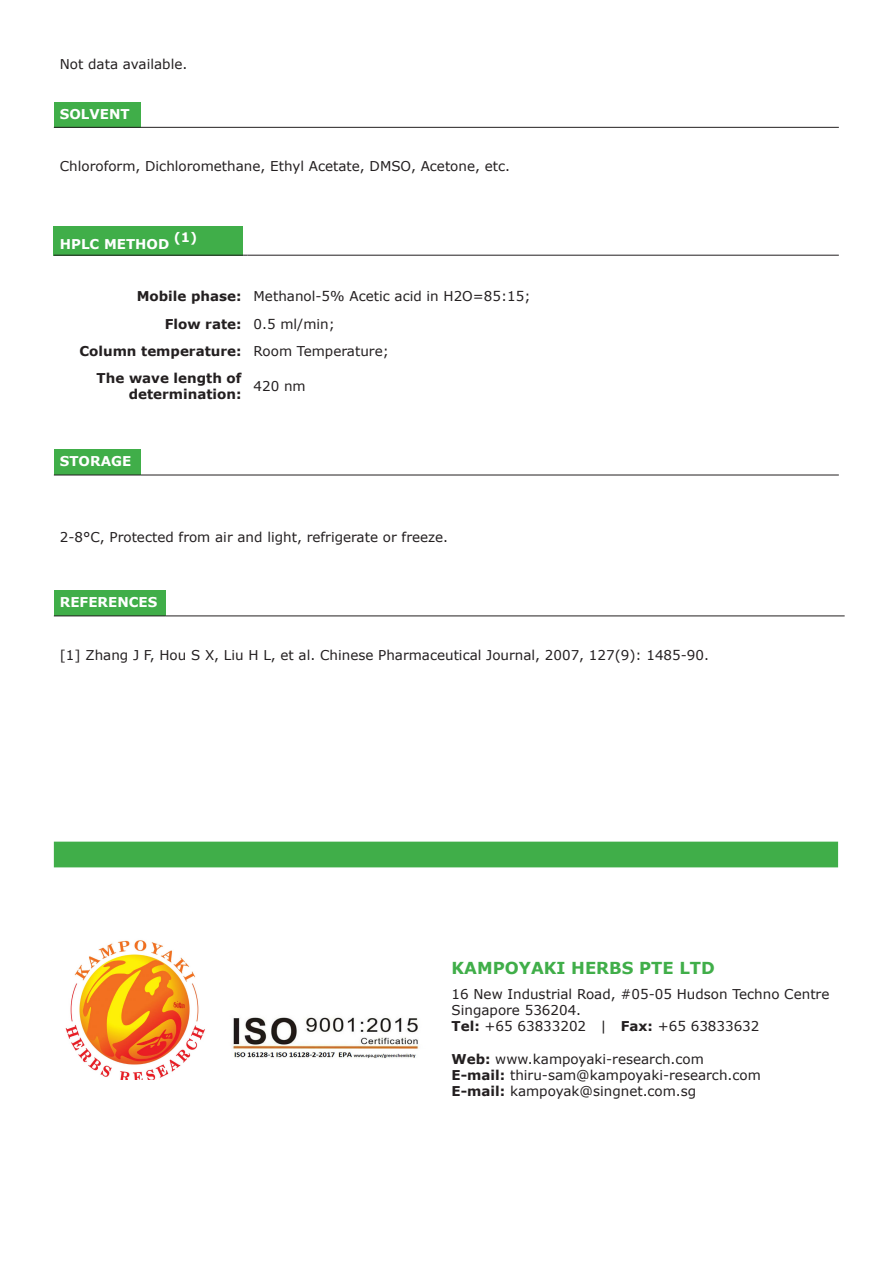
<style>
.page{position:relative;width:893px;height:1263px;background:#fff}
.page>*{position:absolute;margin:0;border:0;box-sizing:border-box;transform-origin:0 0}
.t1{font:700 16.5px "Verdana";color:#40ae49}
.t2{font:13.5px "Verdana";color:#231f20}
.t3{font:700 13.5px/16.2px "Verdana";color:#231f20;text-align:right}
.t4{font:700 13.5px "Verdana";color:#fff}
.t5{font:700 13.05px "Verdana";color:#fff}
.s1{font-weight:700}
</style>
<div class="page">
<div style="left:54px;top:102px;width:86px;height:25px;background:#40ae49"></div>
<hr style="left:54px;top:127px;width:86px;height:1px;background:#231f20">
<hr style="left:140px;top:127px;width:699px;height:1px;background:#231f20">
<div style="left:54px;top:226px;width:189px;height:29px;background:#40ae49"></div>
<hr style="left:54px;top:255px;width:189px;height:1px;background:#231f20">
<hr style="left:248px;top:255px;width:591px;height:1px;background:#231f20">
<div style="left:54px;top:450px;width:86px;height:25px;background:#40ae49"></div>
<hr style="left:54px;top:475px;width:86px;height:1px;background:#231f20">
<hr style="left:140px;top:475px;width:699px;height:1px;background:#231f20">
<div style="left:54px;top:591px;width:112px;height:25px;background:#40ae49"></div>
<hr style="left:54px;top:616px;width:112px;height:1px;background:#231f20">
<hr style="left:166px;top:616px;width:679px;height:1px;background:#231f20">
<div style="left:54px;top:842px;width:784px;height:25px;background:#40ae49"></div>
<img style="left:65px;top:940px;width:140px;height:140px">
<img style="left:232px;top:1017px;width:187px;height:41px">
<p class="t2" style="left:60px;top:55px;width:129px">Not data available.</p>
<p class="t4" style="left:60px;top:105px;width:71px">SOLVENT</p>
<p class="t2" style="left:60px;top:157px;width:452px">Chloroform, Dichloromethane, Ethyl Acetate, DMSO, Acetone, etc.</p>
<p class="t4" style="left:60px;top:235px;width:111px">HPLC METHOD</p>
<p class="t5" style="left:174px;top:228px;width:25px">(1)</p>
<p class="t3" style="left:137px;top:288px;width:106px">Mobile phase:</p>
<p class="t2" style="left:254px;top:288px;width:278px">Methanol-5% Acetic acid in H2O=85:15;</p>
<p class="t3" style="left:165px;top:316px;width:78px">Flow rate:</p>
<p class="t2" style="left:254px;top:316px;width:83px">0.5 ml/min;</p>
<p class="t3" style="left:79px;top:343px;width:164px">Column temperature:</p>
<p class="t2" style="left:254px;top:343px;width:137px">Room Temperature;</p>
<p class="t3" style="left:97px;top:370px;width:146px">The wave length of determination:</p>
<p class="t2" style="left:254px;top:378px;width:54px">420 nm</p>
<p class="t4" style="left:60px;top:452px;width:73px">STORAGE</p>
<p class="t2" style="left:60px;top:528px;width:390px">2-8°C, Protected from air and light, refrigerate or freeze.</p>
<p class="t4" style="left:60px;top:593px;width:99px">REFERENCES</p>
<p class="t2" style="left:60px;top:646px;width:651px">[1] Zhang J F, Hou S X, Liu H L, et al. Chinese Pharmaceutical Journal, 2007, 127(9): 1485-90.</p>
<p class="t1" style="left:452px;top:957px;width:265px">KAMPOYAKI HERBS PTE LTD</p>
<p class="t2" style="left:452px;top:985px;width:379px">16 New Industrial Road, #05-05 Hudson Techno Centre</p>
<p class="t2" style="left:452px;top:1002px;width:131px">Singapore 536204.</p>
<p class="t2" style="left:452px;top:1018px;width:309px"><span class="s1">Tel:</span> +65 63833202 | <span class="s1">Fax:</span> +65 63833632</p>
<p class="t2" style="left:452px;top:1050px;width:254px"><span class="s1">Web:</span> www.kampoyaki-research.com</p>
<p class="t2" style="left:452px;top:1066px;width:311px"><span class="s1">E-mail:</span> thiru-sam@kampoyaki-research.com</p>
<p class="t2" style="left:452px;top:1083px;width:246px"><span class="s1">E-mail:</span> kampoyak@singnet.com.sg</p>
</div>
